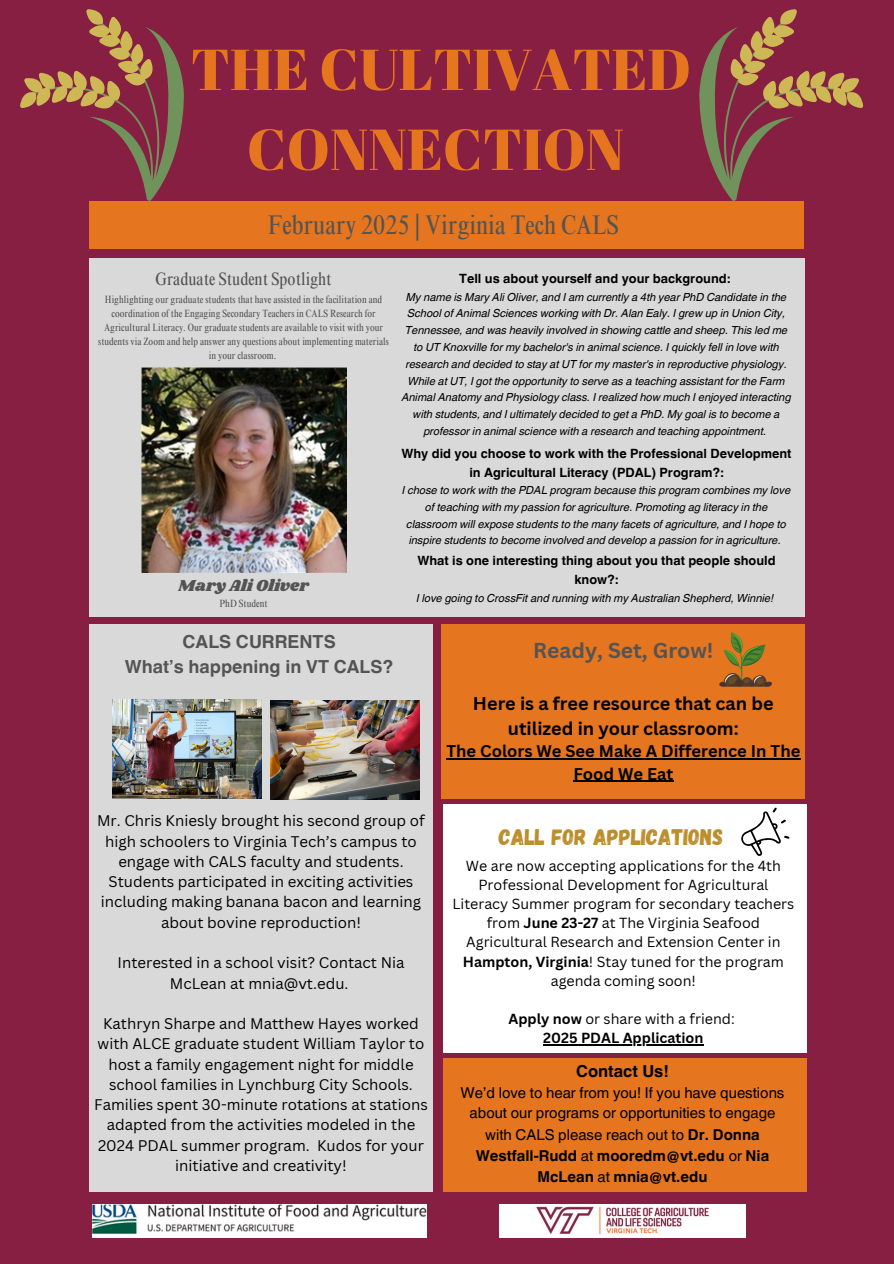
<style>
.page{position:relative;width:894px;height:1264px;background:#fff}
.page>*{position:absolute;margin:0;border:0;box-sizing:border-box;transform-origin:0 0}
.t1{font:57.6px/79.8px "Abril Fatface";color:#e5751f;text-align:center}
.t2{font:condensed 27px "Times NRMT Pro";color:#545454}
.t3{font:22.5px "Gagalin";color:#bc8e2b}
.t4{font:700 21px "Canva Sans";color:#545454}
.t5{font:700 18px/24.8px "Canva Sans";color:#000;text-align:center}
.t6{font:700 18px/25.8px "Helvetica World";color:#545454;text-align:center}
.t7{font:condensed 18px "Times NRMT Pro";color:#545454}
.t8{font:700 16.5px/22.5px "Canva Sans";color:#000;text-align:center}
.t9{font:16.5px "Shrikhand";color:#545454}
.t10{font:700 16.5px "Helvetica World";color:#000}
.t11{font:15px/20.2px "Canva Sans";color:#000;text-align:center}
.t12{font:15px/21.1px "Helvetica World";color:#000;text-align:center}
.t13{font:14.25px/19.2px "Canva Sans";color:#000;text-align:center}
.t14{font:700 14.25px "Canva Sans";color:#000}
.t15{font:700 12.75px/19.2px "Helvetica World";color:#000;text-align:center}
.t16{font:italic 11.1px/16.8px "Helvetica World";color:#000;text-align:center}
.t17{font:condensed 10.5px/14px "Times NRMT Pro";color:#545454;text-align:center}
.s1{font-weight:700}
</style>
<div class="page">
<div style="left:0;top:0;width:893px;height:1263px;background:#861f41"></div>
<div style="left:89px;top:624px;width:343px;height:567px;background:#d9d9d9"></div>
<div style="left:89px;top:202px;width:715px;height:47px;background:#e5751f"></div>
<div style="left:89px;top:258px;width:715px;height:358px;background:#d9d9d9"></div>
<div style="left:441px;top:624px;width:363px;height:174px;background:#e5751f"></div>
<hr style="left:446px;top:758px;width:354px;height:1px;background:#000">
<hr style="left:573px;top:780px;width:100px;height:2px;background:#000">
<svg style="left:719px;top:632px;width:53px;height:55px"></svg>
<img style="left:92px;top:1204px;width:335px;height:33px">
<img style="left:499px;top:1204px;width:246px;height:33px">
<svg style="left:699px;top:9px;width:164px;height:192px"></svg>
<svg style="left:20px;top:9px;width:164px;height:192px"></svg>
<div style="left:443px;top:804px;width:363px;height:248px;background:#fff"></div>
<div style="left:443px;top:1058px;width:363px;height:134px;background:#e5751f"></div>
<img style="left:141px;top:368px;width:205px;height:205px">
<svg style="left:741px;top:807px;width:48px;height:49px"></svg>
<img style="left:270px;top:701px;width:149px;height:99px">
<img style="left:112px;top:699px;width:149px;height:99px">
<hr style="left:543px;top:1044px;width:160px;height:1px;background:#000">
<h1 class="t1" style="left:190px;top:28px;width:501px">THE CULTIVATED<br>CONNECTION</h1>
<p class="t2" style="left:268px;top:215px;width:352px">February 2025 | Virginia Tech CALS</p>
<p class="t7" style="left:155px;top:272px;width:178px">Graduate Student Spotlight</p>
<h6 class="t17" style="left:98px;top:293px;width:292px">Highlighting our graduate students that have assisted in the facilitation and coordination of the Engaging Secondary Teachers in CALS Research for Agricultural Literacy. Our graduate students are available to visit with your students via Zoom and help answer any questions about implementing materials in your classroom.</h6>
<p class="t15" style="left:459px;top:268px;width:272px">Tell us about yourself and your background:</p>
<p class="t16" style="left:401px;top:287px;width:391px">My name is Mary Ali Oliver, and I am currently a 4th year PhD Candidate in the School of Animal Sciences working with Dr. Alan Ealy. I grew up in Union City, Tennessee, and was heavily involved in showing cattle and sheep. This led me to UT Knoxville for my bachelor's in animal science. I quickly fell in love with research and decided to stay at UT for my master's in reproductive physiology.<br>While at UT, I got the opportunity to serve as a teaching assistant for the Farm Animal Anatomy and Physiology class. I realized how much I enjoyed interacting with students, and I ultimately decided to get a PhD. My goal is to become a professor in animal science with a research and teaching appointment.</p>
<p class="t15" style="left:401px;top:442px;width:391px">Why did you choose to work with the Professional Development in Agricultural Literacy (PDAL) Program?:</p>
<p class="t16" style="left:402px;top:480px;width:390px">I chose to work with the PDAL program because this program combines my love of teaching with my passion for agriculture. Promoting ag literacy in the classroom will expose students to the many facets of agriculture, and I hope to inspire students to become involved and develop a passion for in agriculture.</p>
<p class="t15" style="left:417px;top:549px;width:360px">What is one interesting thing about you that people should know?:</p>
<p class="t16" style="left:416px;top:588px;width:359px">I love going to CrossFit and running with my Australian Shepherd, Winnie!</p>
<p class="t9" style="left:178px;top:574px;width:132px">Mary Ali Oliver</p>
<p class="t17" style="left:219px;top:597px;width:49px">PhD Student</p>
<p class="t6" style="left:125px;top:626px;width:270px">CALS CURRENTS<br>What’s happening in VT CALS?</p>
<h5 class="t11" style="left:97px;top:810px;width:329px">Mr. Chris Kniesly brought his second group of high schoolers to Virginia Tech’s campus to engage with CALS faculty and students.<br>Students participated in exciting activities including making banana bacon and learning about bovine reproduction!</h5>
<p class="t11" style="left:117px;top:952px;width:288px">Interested in a school visit? Contact Nia<br>McLean at mnia@vt.edu.</p>
<p class="t11" style="left:94px;top:1013px;width:335px">Kathryn Sharpe and Matthew Hayes worked with ALCE graduate student William Taylor to host a family engagement night for middle school families in Lynchburg City Schools.<br>Families spent 30-minute rotations at stations adapted from the activities modeled in the 2024 PDAL summer program. Kudos for your initiative and creativity!</p>
<p class="t4" style="left:533px;top:635px;width:182px">Ready, Set, Grow!</p>
<p class="t5" style="left:473px;top:690px;width:302px">Here is a free resource that can be utilized in your classroom:</p>
<p class="t8" style="left:446px;top:739px;width:355px">The Colors We See Make A Difference In The<br>Food We Eat</p>
<h2 class="t3" style="left:499px;top:822px;width:226px">CALL FOR APPLICATIONS</h2>
<h3 class="t13" style="left:452px;top:855px;width:343px">We are now accepting applications for the 4th Professional Development for Agricultural Literacy Summer program for secondary teachers from <span class="s1">June 23-27</span> at The Virginia Seafood Agricultural Research and Extension Center in <span class="s1">Hampton, Virginia</span>! Stay tuned for the program agenda coming soon!</h3>
<h5 class="t13" style="left:508px;top:1008px;width:228px"><span class="s1">Apply now</span> or share with a friend:</h5>
<p class="t14" style="left:543px;top:1027px;width:162px">2025 PDAL Application</p>
<p class="t10" style="left:576px;top:1057px;width:94px">Contact Us!</p>
<p class="t12" style="left:460px;top:1082px;width:325px">We’d love to hear from you! If you have questions about our programs or opportunities to engage with CALS please reach out to <span class="s1">Dr. Donna Westfall-Rudd</span> at <span class="s1">mooredm@vt.edu</span> or <span class="s1">Nia McLean</span> at <span class="s1">mnia@vt.edu</span></p>
</div>
